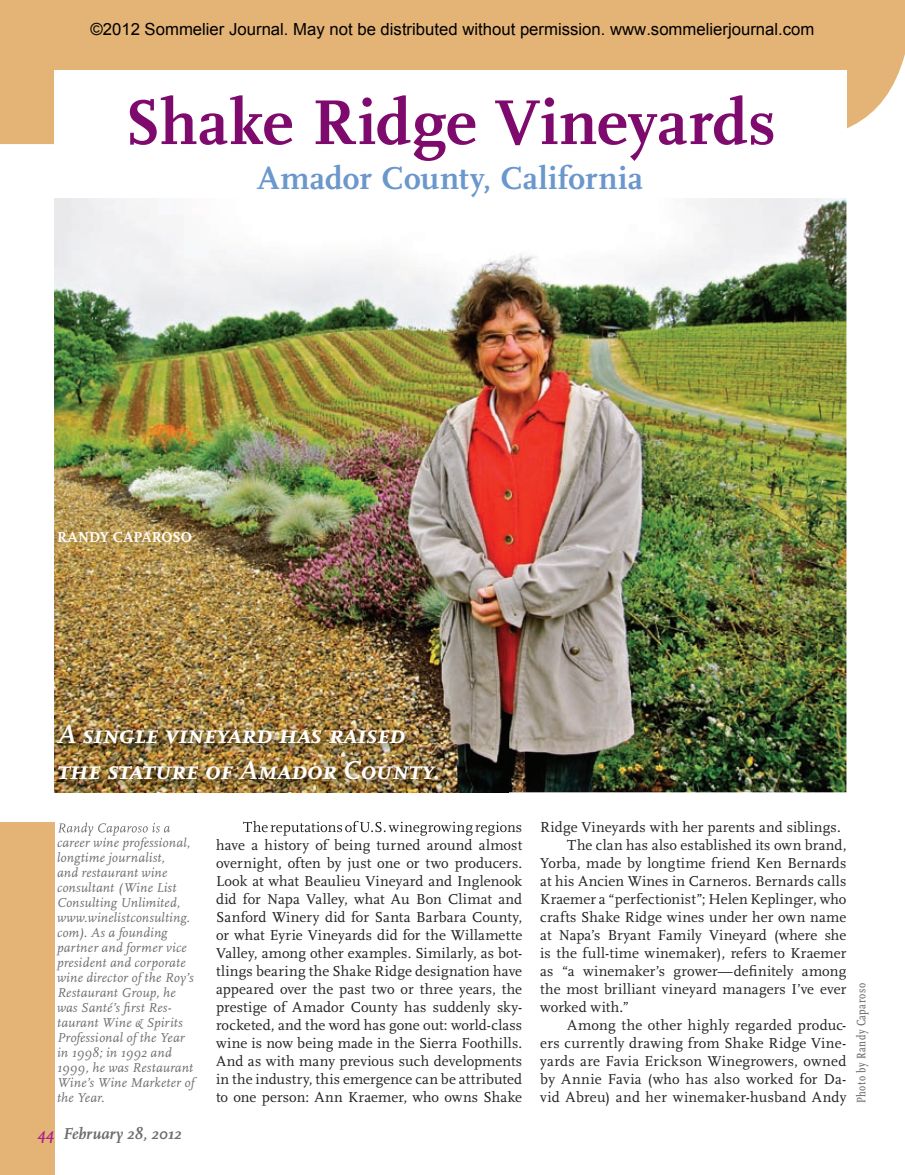
<style>
.page{position:relative;width:905px;height:1175px;background:#fff}
.page>*{position:absolute;margin:0;border:0;box-sizing:border-box;transform-origin:0 0}
.t1{font:700 66px "Scala OT";letter-spacing:.005em;color:#7e0a6d}
.t2{font:700 33px "Scala";letter-spacing:.015em;color:#6a97cc}
.t3{font:italic 700 27px/36px "Scala Caps";letter-spacing:-.01em;color:#fff}
.t4{font:16.65px "Arial";color:#000}
.t5{font:italic 700 16.5px "Scala";letter-spacing:.015em;color:#6c6d70}
.t6{font:15px/18px "Scala";letter-spacing:.01em;color:#231f20;text-align:justify}
.t7{font:700 15px "Scala Caps";letter-spacing:.005em;color:#fff}
.t8{font:italic 13.5px/15px "Scala";letter-spacing:.015em;color:#6c6d70}
.t9{font:12.75px "Scala Regular Con";letter-spacing:.035em;color:#6c6d70}
.s1{color:#ad208e}
</style>
<div class="page">
<div style="left:0;top:822px;width:54px;height:352px;background:#e4b376"></div>
<div style="left:0;top:0;width:904px;height:144px;background:#e4b376"></div>
<img style="left:54px;top:198px;width:792px;height:594px">
<div style="left:54px;top:70px;width:792px;height:128px;background:#fff"></div>
<img style="left:54px;top:792px;width:454px;height:47px">
<img style="left:54px;top:719px;width:454px;height:73px">
<img style="left:243px;top:821px;width:265px;height:15px">
<img style="left:216px;top:839px;width:273px;height:1px">
<img style="left:58px;top:822px;width:112px;height:13px">
<img style="left:58px;top:837px;width:132px;height:2px">
<p class="t4" style="left:90px;top:18px;width:725px">©2012 Sommelier Journal. May not be distributed without permission. www.sommelierjournal.com</p>
<h1 class="t1" style="left:124px;top:85px;width:653px">Shake Ridge Vineyards</h1>
<h2 class="t2" style="left:257px;top:160px;width:387px">Amador County, California</h2>
<p class="t7" style="left:57px;top:529px;width:136px">RANDY CAPAROSO</p>
<h3 class="t3" style="left:57px;top:717px;width:384px">A single vineyard has raised the stature of Amador County.</h3>
<p class="t8" style="left:57px;top:836px;width:139px">career wine professional, longtime journalist,<br>and restaurant wine consultant (Wine List<br>Consulting Unlimited, www.winelistconsulting. com). As a founding partner and former vice president and corporate wine director of the Roy’s<br>Restaurant Group, he was Santé’s first Res&shy;taurant Wine &amp; Spirits<br>Professional of the Year in 1998; in 1992 and<br>1999, he was Restaurant<br>Wine’s Wine Marketer of the Year.</p>
<p class="t5" style="left:38px;top:1124px;width:145px"><span class="s1">44</span> February 28, 2012</p>
<p class="t6" style="left:216px;top:836px;width:307px">have a history of being turned around almost overnight, often by just one or two producers.<br>Look at what Beaulieu Vineyard and Inglenook did for Napa Valley, what Au Bon Climat and Sanford Winery did for Santa Barbara County, or what Eyrie Vineyards did for the Willamette Valley, among other examples. Similarly, as bot&shy;tlings bearing the Shake Ridge designation have appeared over the past two or three years, the prestige of Amador County has suddenly sky&shy;rocketed, and the word has gone out: world-class wine is now being made in the Sierra Foothills.<br>And as with many previous such developments in the industry, this emergence can be attributed to one person: Ann Kraemer, who owns Shake</p>
<p class="t6" style="left:540px;top:818px;width:302px">Ridge Vineyards with her parents and siblings.</p>
<p class="t6" style="left:567px;top:836px;width:280px">The clan has also established its own brand,</p>
<p class="t6" style="left:540px;top:854px;width:307px">Yorba, made by longtime friend Ken Bernards</p>
<p class="t6" style="left:540px;top:872px;width:307px">at his Ancien Wines in Carneros. Bernards calls</p>
<p class="t6" style="left:540px;top:890px;width:307px">Kraemer a “perfectionist”; Helen Keplinger, who</p>
<p class="t6" style="left:540px;top:908px;width:307px">crafts Shake Ridge wines under her own name</p>
<p class="t6" style="left:540px;top:926px;width:307px">at Napa’s Bryant Family Vineyard (where she</p>
<p class="t6" style="left:540px;top:944px;width:307px">is the full-time winemaker), refers to Kraemer</p>
<p class="t6" style="left:540px;top:962px;width:307px">as “a winemaker’s grower—definitely among</p>
<p class="t6" style="left:540px;top:980px;width:307px">the most brilliant vineyard managers I’ve ever</p>
<p class="t6" style="left:540px;top:998px;width:90px">worked with.”</p>
<p class="t6" style="left:567px;top:1016px;width:280px">Among the other highly regarded produc-</p>
<p class="t6" style="left:540px;top:1034px;width:307px">ers currently drawing from Shake Ridge Vine-</p>
<p class="t6" style="left:540px;top:1052px;width:307px">yards are Favia Erickson Winegrowers, owned</p>
<p class="t6" style="left:540px;top:1070px;width:307px">by Annie Favia (who has also worked for Da-</p>
<p class="t6" style="left:540px;top:1088px;width:307px">vid Abreu) and her winemaker-husband Andy</p>
<p class="t9" style="left:854px;top:1102px;width:121px;rotate:-90deg">Photo by Randy Caparoso</p>
</div>
